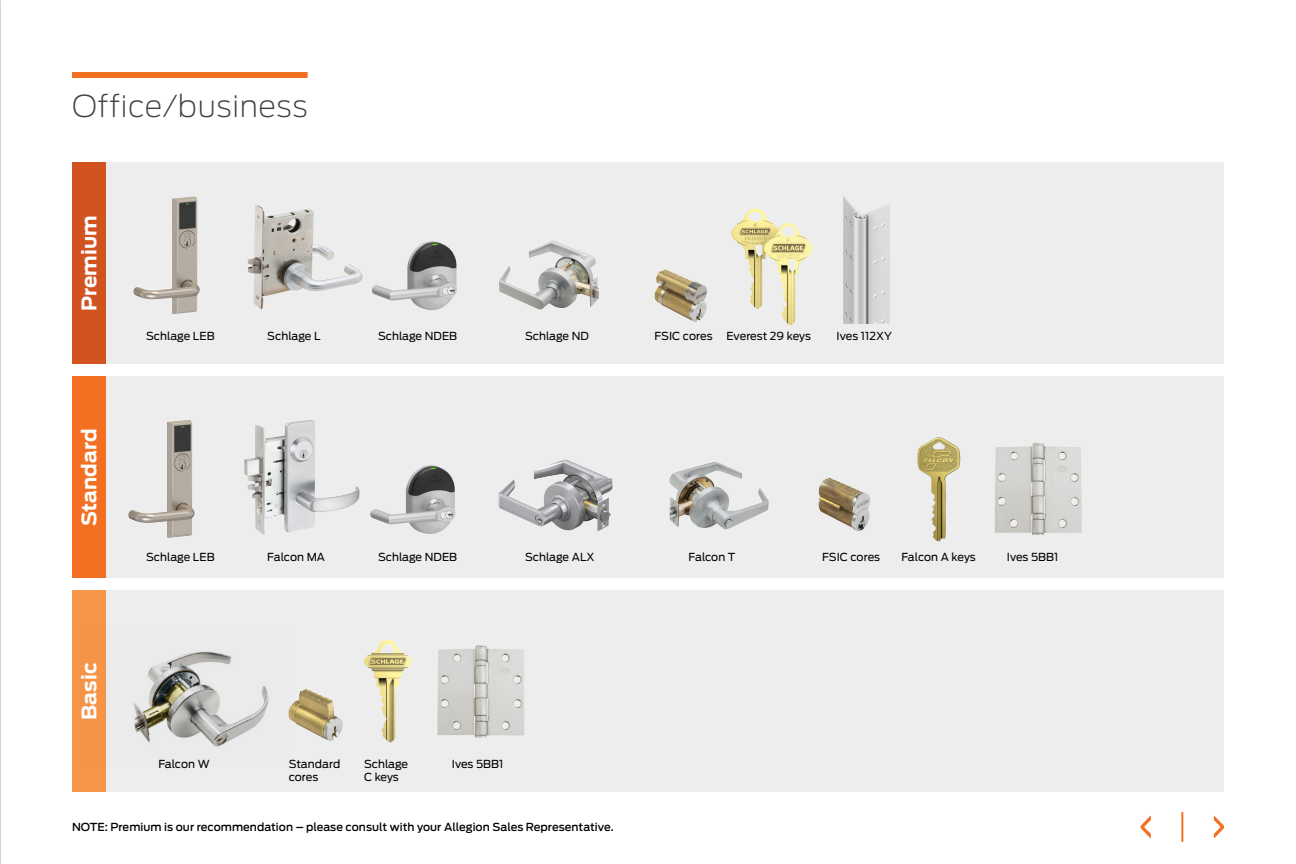
<style>
.page{position:relative;width:1296px;height:864px;background:#fff}
.page>*{position:absolute;margin:0;border:0;box-sizing:border-box;transform-origin:0 0}
.t1{font:200 30px "Antenna";letter-spacing:.025em;color:#414042}
.t2{font:700 20px "Antenna";letter-spacing:.005em;color:#fff}
.t3{font:11px/13px "Antenna";color:#000}
.t4{font:500 11px "Antenna";letter-spacing:.005em;color:#000}
</style>
<div class="page">
<div style="left:72px;top:163px;width:1152px;height:201px;background:#ededee"></div>
<div style="left:72px;top:377px;width:1152px;height:201px;background:#ededee"></div>
<div style="left:72px;top:591px;width:1152px;height:201px;background:#ededee"></div>
<div style="left:72px;top:163px;width:33px;height:201px;background:#d15420"></div>
<div style="left:72px;top:377px;width:33px;height:201px;background:#f36f21"></div>
<div style="left:72px;top:591px;width:33px;height:201px;background:#f79548"></div>
<div style="left:72px;top:72px;width:236px;height:6px;background:#f36f21"></div>
<img style="left:843px;top:196px;width:47px;height:128px">
<img style="left:437px;top:645px;width:87px;height:93px">
<img style="left:995px;top:442px;width:87px;height:93px">
<img style="left:655px;top:269px;width:52px;height:53px">
<img style="left:669px;top:462px;width:100px;height:67px">
<img style="left:105px;top:626px;width:164px;height:140px">
<img style="left:498px;top:460px;width:115px;height:71px">
<img style="left:499px;top:241px;width:100px;height:69px">
<img style="left:372px;top:241px;width:85px;height:69px">
<img style="left:370px;top:465px;width:86px;height:69px">
<img style="left:244px;top:420px;width:116px;height:115px">
<img style="left:248px;top:205px;width:115px;height:105px">
<img style="left:133px;top:196px;width:67px;height:118px">
<img style="left:128px;top:420px;width:67px;height:118px">
<img style="left:818px;top:478px;width:52px;height:53px">
<img style="left:288px;top:688px;width:55px;height:53px">
<img style="left:731px;top:208px;width:82px;height:118px">
<img style="left:364px;top:640px;width:48px;height:102px">
<img style="left:917px;top:437px;width:44px;height:105px">
<hr style="left:1181px;top:812px;width:2px;height:30px;background:#f36f21">
<svg style="left:1140px;top:815px;width:11px;height:24px"></svg>
<svg style="left:1213px;top:815px;width:11px;height:24px"></svg>
<h1 class="t1" style="left:72px;top:87px;width:237px">Office/business</h1>
<h2 class="t2" style="left:75px;top:311px;width:97px;rotate:-90deg">Premium</h2>
<h2 class="t2" style="left:75px;top:526px;width:100px;rotate:-90deg">Standard</h2>
<h2 class="t2" style="left:75px;top:720px;width:59px;rotate:-90deg">Basic</h2>
<p class="t3" style="left:146px;top:329px;width:70px">Schlage LEB</p>
<p class="t3" style="left:267px;top:329px;width:55px">Schlage L</p>
<p class="t3" style="left:378px;top:329px;width:81px">Schlage NDEB</p>
<p class="t3" style="left:525px;top:329px;width:65px">Schlage ND</p>
<p class="t3" style="left:146px;top:551px;width:70px">Schlage LEB</p>
<p class="t3" style="left:267px;top:551px;width:59px">Falcon MA</p>
<p class="t3" style="left:378px;top:551px;width:81px">Schlage NDEB</p>
<p class="t3" style="left:525px;top:551px;width:71px">Schlage ALX</p>
<p class="t3" style="left:158px;top:757px;width:53px">Falcon W</p>
<p class="t3" style="left:289px;top:757px;width:53px">Standard cores</p>
<p class="t3" style="left:364px;top:757px;width:46px">Schlage<br>C keys</p>
<p class="t3" style="left:452px;top:757px;width:53px">Ives 5BB1</p>
<p class="t4" style="left:72px;top:820px;width:543px">NOTE: Premium is our recommendation – please consult with your Allegion Sales Representative.</p>
<p class="t3" style="left:655px;top:329px;width:59px">FSIC cores</p>
<p class="t3" style="left:727px;top:329px;width:86px">Everest 29 keys</p>
<p class="t3" style="left:837px;top:329px;width:57px">Ives 112XY</p>
<p class="t3" style="left:689px;top:551px;width:48px">Falcon T</p>
<p class="t3" style="left:822px;top:551px;width:59px">FSIC cores</p>
<p class="t3" style="left:901px;top:551px;width:76px">Falcon A keys</p>
<p class="t3" style="left:1007px;top:551px;width:53px">Ives 5BB1</p>
</div>
